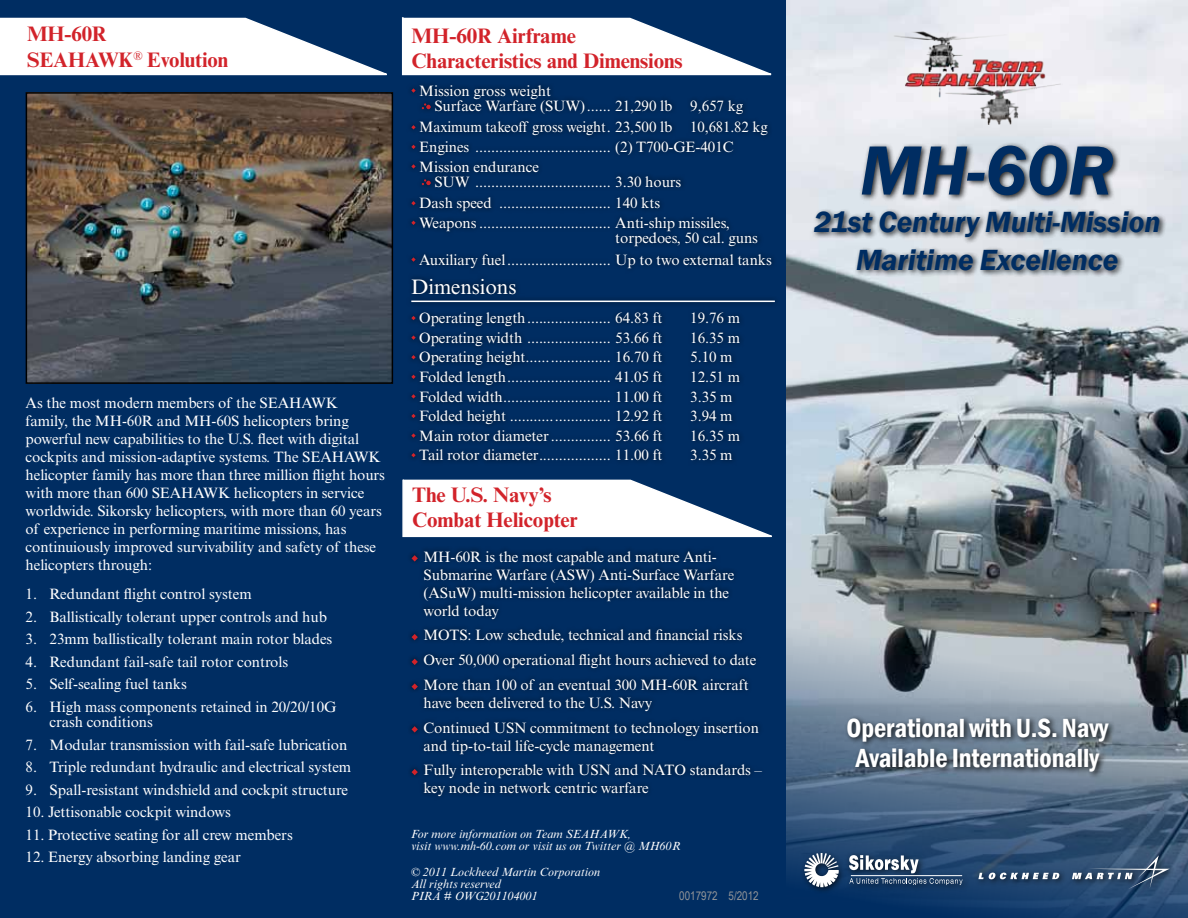
<style>
.page{position:relative;width:1188px;height:918px;background:#002d62}
.page>*{position:absolute;margin:0;border:0;box-sizing:border-box;transform-origin:0 0}
.t1{font:italic 600 72px "Franklin Gothic";color:#002d62}
.t2{font:italic 600 30px/37.5px "Franklin Gothic";letter-spacing:-.005em;color:#002d62;text-align:center}
.t3{font:600 condensed 27px/30px "Franklin Gothic";letter-spacing:-.005em;color:#fff;text-align:center}
.t4{font:700 21px/25.2px "Times New Roman MT Std";letter-spacing:-.005em;color:#d2232a}
.t5{font:21px "Times New Roman MT Std";letter-spacing:-.005em;color:#fff}
.t6{font:15px/18px "Times New Roman MT Std";letter-spacing:-.005em;color:#fff}
.t7{font:15px/19.6px "Times New Roman MT Std";letter-spacing:-.005em;color:#fff;scale:.96 1}
.t8{font:italic 12px/12px "Times New Roman MT Std";color:#fff}
.t9{font:12px "Arial Narrow";color:#939598}
</style>
<div class="page">
<img style="left:786px;top:0;width:402px;height:918px">
<svg style="left:0;top:17px;width:387px;height:59px"></svg>
<div style="left:811px;top:142px;width:356px;height:136px;background:#000;opacity:.86"></div>
<div style="left:844px;top:715px;width:272px;height:64px;background:#000;opacity:.86"></div>
<div style="left:406px;top:546px;width:361px;height:255px;background:#000;opacity:.75"></div>
<svg style="left:412px;top:555px;width:6px;height:7px"></svg>
<svg style="left:412px;top:634px;width:6px;height:6px"></svg>
<svg style="left:412px;top:659px;width:6px;height:6px"></svg>
<svg style="left:412px;top:683px;width:6px;height:7px"></svg>
<svg style="left:412px;top:726px;width:6px;height:7px"></svg>
<svg style="left:412px;top:769px;width:6px;height:6px"></svg>
<div style="left:406px;top:80px;width:374px;height:386px;background:#000;opacity:.75"></div>
<svg style="left:411px;top:88px;width:5px;height:5px"></svg>
<svg style="left:422px;top:103px;width:9px;height:6px"></svg>
<svg style="left:411px;top:125px;width:5px;height:4px"></svg>
<svg style="left:411px;top:145px;width:5px;height:4px"></svg>
<svg style="left:411px;top:164px;width:5px;height:5px"></svg>
<svg style="left:422px;top:179px;width:9px;height:6px"></svg>
<svg style="left:411px;top:201px;width:5px;height:4px"></svg>
<svg style="left:411px;top:221px;width:5px;height:4px"></svg>
<svg style="left:411px;top:257px;width:5px;height:5px"></svg>
<hr style="left:411px;top:301px;width:364px;height:1px;background:#fff">
<svg style="left:411px;top:316px;width:5px;height:4px"></svg>
<svg style="left:411px;top:335px;width:5px;height:5px"></svg>
<svg style="left:411px;top:355px;width:5px;height:4px"></svg>
<svg style="left:411px;top:375px;width:5px;height:4px"></svg>
<svg style="left:411px;top:394px;width:5px;height:5px"></svg>
<svg style="left:411px;top:414px;width:5px;height:4px"></svg>
<svg style="left:411px;top:433px;width:5px;height:5px"></svg>
<svg style="left:411px;top:453px;width:5px;height:4px"></svg>
<svg style="left:402px;top:479px;width:370px;height:59px"></svg>
<svg style="left:401px;top:17px;width:371px;height:59px"></svg>
<img style="left:892px;top:29px;width:171px;height:96px">
<div style="left:801px;top:849px;width:169px;height:46px;background:#000;opacity:.75"></div>
<svg style="left:804px;top:853px;width:35px;height:34px"></svg>
<svg style="left:849px;top:855px;width:114px;height:30px;background:#4a6483"></svg>
<hr style="left:851px;top:875px;width:111px;height:1px;background:#fff">
<div style="left:975px;top:852px;width:202px;height:44px;background:#000;opacity:.75"></div>
<svg style="left:978px;top:873px;width:82px;height:6px"></svg>
<svg style="left:1072px;top:855px;width:98px;height:34px;background:#435e7c"></svg>
<img style="left:29px;top:95px;width:361px;height:286px">
<div style="left:26px;top:92px;width:367px;height:292px;border:2px solid #000"></div>
<h3 class="t4" style="left:27px;top:21px;width:203px">MH-60R<br>SEAHAWK<sup>®</sup> Evolution</h3>
<p class="t6" style="left:26px;top:394px;width:361px">As the most modern members of the SEAHAWK<br>family, the MH-60R and MH-60S helicopters bring powerful new capabilities to the U.S. fleet with digital cockpits and mission-adaptive systems. The SEAHAWK helicopter family has more than three million flight hours with more than 600 SEAHAWK helicopters in service worldwide. Sikorsky helicopters, with more than 60 years of experience in performing maritime missions, has continuiously improved survivability and safety of these helicopters through:</p>
<p class="t6" style="left:26px;top:585px;width:228px">1. Redundant flight control system</p>
<p class="t6" style="left:26px;top:608px;width:303px">2. Ballistically tolerant upper controls and hub</p>
<p class="t6" style="left:26px;top:630px;width:308px">3. 23mm ballistically tolerant main rotor blades</p>
<p class="t6" style="left:26px;top:653px;width:264px">4. Redundant fail-safe tail rotor controls</p>
<p class="t6" style="left:26px;top:675px;width:163px">5. Self-sealing fuel tanks</p>
<p class="t6" style="left:50px;top:699px;width:288px;line-height:15.8px;text-indent:-24px">6. High mass components retained in 20/20/10G crash conditions</p>
<p class="t6" style="left:26px;top:736px;width:323px">7. Modular transmission with fail-safe lubrication</p>
<p class="t6" style="left:26px;top:758px;width:327px">8. Triple redundant hydraulic and electrical system</p>
<p class="t6" style="left:26px;top:781px;width:324px">9. Spall-resistant windshield and cockpit structure</p>
<p class="t6" style="left:26px;top:803px;width:207px">10. Jettisonable cockpit windows</p>
<p class="t6" style="left:26px;top:826px;width:269px">11. Protective seating for all crew members</p>
<p class="t6" style="left:26px;top:848px;width:217px">12. Energy absorbing landing gear</p>
<h3 class="t4" style="left:412px;top:23px;width:273px">MH-60R Airframe<br>Characteristics and Dimensions</h3>
<p class="t6" style="left:434px;top:83px;width:311px;line-height:15px;text-indent:-15px">Mission gross weight<br>Surface Warfare (SUW)...... 21,290 lb 9,657 kg</p>
<p class="t7" style="left:419px;top:118px;width:364px">Maximum takeoff gross weight. 23,500 lb 10,681.82 kg<br>Engines .................................. (2) T700-GE-401C<br>Mission endurance</p>
<p class="t6" style="left:419px;top:171px;width:264px;line-height:21.8px;text-indent:15px">SUW .................................. 3.30 hours<br>Dash speed ............................ 140 kts</p>
<p class="t6" style="left:615px;top:215px;width:144px;line-height:15px;text-indent:-196px">Weapons ................................. Anti-ship missiles, torpedoes, 50 cal. guns</p>
<p class="t6" style="left:419px;top:251px;width:354px">Auxiliary fuel.......................... Up to two external tanks</p>
<h3 class="t5" style="left:411px;top:274px;width:107px">Dimensions</h3>
<p class="t6" style="left:419px;top:309px;width:245px">Operating length..................... 64.83 ft</p>
<p class="t6" style="left:690px;top:309px;width:51px">19.76 m</p>
<p class="t6" style="left:419px;top:329px;width:245px">Operating width ..................... 53.66 ft</p>
<p class="t6" style="left:690px;top:329px;width:51px">16.35 m</p>
<p class="t6" style="left:419px;top:348px;width:245px">Operating height..................... 16.70 ft</p>
<p class="t6" style="left:690px;top:348px;width:44px">5.10 m</p>
<p class="t6" style="left:419px;top:368px;width:245px">Folded length.......................... 41.05 ft</p>
<p class="t6" style="left:690px;top:368px;width:51px">12.51 m</p>
<p class="t6" style="left:419px;top:388px;width:245px">Folded width........................... 11.00 ft</p>
<p class="t6" style="left:690px;top:388px;width:44px">3.35 m</p>
<p class="t6" style="left:419px;top:407px;width:245px">Folded height ......................... 12.92 ft</p>
<p class="t6" style="left:690px;top:407px;width:44px">3.94 m</p>
<p class="t6" style="left:419px;top:427px;width:245px">Main rotor diameter............... 53.66 ft</p>
<p class="t6" style="left:690px;top:427px;width:51px">16.35 m</p>
<p class="t6" style="left:419px;top:446px;width:245px">Tail rotor diameter.................. 11.00 ft</p>
<p class="t6" style="left:690px;top:446px;width:44px">3.35 m</p>
<h3 class="t4" style="left:412px;top:482px;width:167px">The U.S. Navy’s<br>Combat Helicopter</h3>
<p class="t6" style="left:424px;top:547px;width:312px">MH-60R is the most capable and mature Anti-Submarine Warfare (ASW) Anti-Surface Warfare (ASuW) multi-mission helicopter available in the world today</p>
<p class="t6" style="left:424px;top:623px;width:334px;line-height:24.8px">MOTS: Low schedule, technical and financial risks<br>Over 50,000 operational flight hours achieved to date<br>More than 100 of an eventual 300 MH-60R aircraft</p>
<p class="t6" style="left:424px;top:690px;width:337px;line-height:24.8px">have been delivered to the U.S. Navy<br>Continued USN commitment to technology insertion</p>
<p class="t6" style="left:424px;top:733px;width:340px;line-height:24.8px">and tip-to-tail life-cycle management<br>Fully interoperable with USN and NATO standards –</p>
<p class="t6" style="left:424px;top:779px;width:227px">key node in network centric warfare</p>
<p class="t8" style="left:411px;top:828px;width:271px">For more information on Team SEAHAWK,<br>visit www.mh-60.com or visit us on Twitter @ MH60R</p>
<p class="t8" style="left:411px;top:866px;width:191px">© 2011 Lockheed Martin Corporation<br>All rights reserved<br>PIRA # OWG201104001</p>
<p class="t9" style="left:679px;top:887px;width:81px">0017972 5/2012</p>
<h1 class="t1" style="left:860px;top:124px;width:256px">MH-60R</h1>
<h2 class="t2" style="left:814px;top:203px;width:348px">21st Century Multi-Mission<br>Maritime Excellence</h2>
<h3 class="t3" style="left:847px;top:712px;width:263px">Operational with U.S. Navy<br>Available Internationally</h3>
</div>
